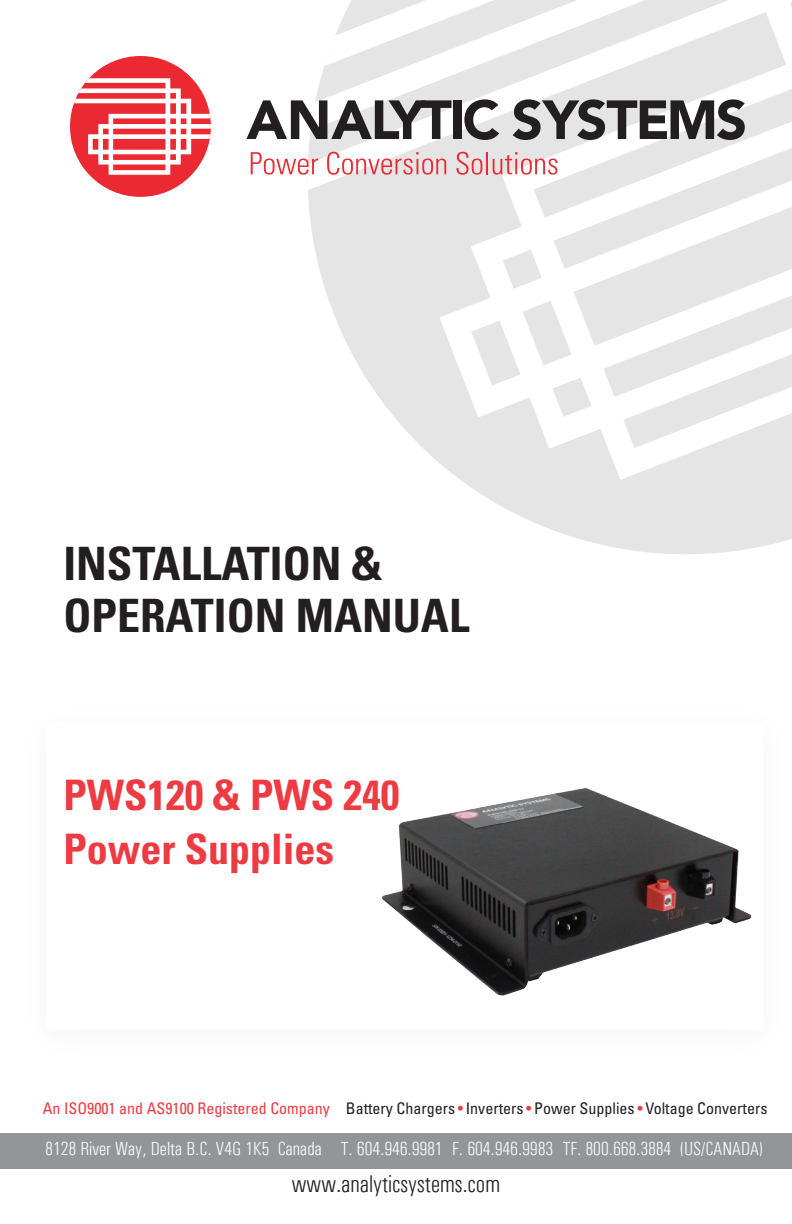
<style>
.page{position:relative;width:792px;height:1224px;background:#fff}
.page>*{position:absolute;margin:0;border:0;box-sizing:border-box;transform-origin:0 0}
.cover_heading{font:700 condensed 46px "Univers LT Std";color:#231f20}
.Sub_Heading__product{font:700 condensed 42px "Univers LT Std";color:#ee3a41}
.footer_address{font:300 condensed 24.2px "Univers";color:#231f20}
.footer_address-2{font:300 condensed 19px "Univers";color:#fff}
.t1{font:condensed 16px "Univers LT Std";color:#231f20}
.s1{color:#ee3a41}
</style>
<div class="page">
<svg style="left:461px;top:480px;width:331px;height:74px;fill:#e5e5e6"></svg>
<svg style="left:394px;top:417px;width:398px;height:63px;fill:#e5e5e6"></svg>
<svg style="left:308px;top:0;width:484px;height:417px;fill:#e5e5e6"></svg>
<img style="left:382px;top:788px;width:369px;height:208px">
<div style="left:0;top:1134px;width:792px;height:35px;background:#939598"></div>
<svg style="left:246px;top:100px;width:205px;height:39px"></svg>
<div style="left:453px;top:100px;width:9px;height:39px;background:#231f20"></div>
<svg style="left:464px;top:99px;width:35px;height:41px"></svg>
<svg style="left:513px;top:99px;width:232px;height:41px;background:#868485"></svg>
<svg style="left:251px;top:152px;width:67px;height:23px"></svg>
<svg style="left:327px;top:152px;width:119px;height:23px"></svg>
<svg style="left:456px;top:152px;width:26px;height:23px"></svg>
<hr style="left:486px;top:152px;width:2px;height:22px;background:#ea2932">
<svg style="left:493px;top:152px;width:64px;height:23px"></svg>
<div style="left:70px;top:56px;width:141px;height:141px;background:#ea2932;border-radius:50%"></div>
<svg style="left:74px;top:78px;width:137px;height:97px"></svg>
<p class="cover_heading" style="left:63px;top:535px;width:321px">INSTALLATION &amp;</p>
<p class="cover_heading" style="left:63px;top:587px;width:408px">OPERATION MANUAL</p>
<p class="Sub_Heading__product" style="left:63px;top:769px;width:337px">PWS120 &amp; PWS 240</p>
<p class="Sub_Heading__product" style="left:63px;top:823px;width:272px">Power Supplies</p>
<p class="t1" style="left:43px;top:1098px;width:726px"><span class="s1">An ISO9001 and AS9100 Registered Company</span> Battery Chargers <span class="s1">•</span> Inverters <span class="s1">•</span> Power Supplies <span class="s1">•</span> Voltage Converters</p>
<p class="footer_address-2" style="left:45px;top:1137px;width:719px">8128 River Way, Delta B.C. V4G 1K5 Canada T. 604.946.9981 F. 604.946.9983 TF. 800.668.3884 (US/CANADA)</p>
<p class="footer_address" style="left:292px;top:1170px;width:210px">www.analyticsystems.com</p>
</div>
